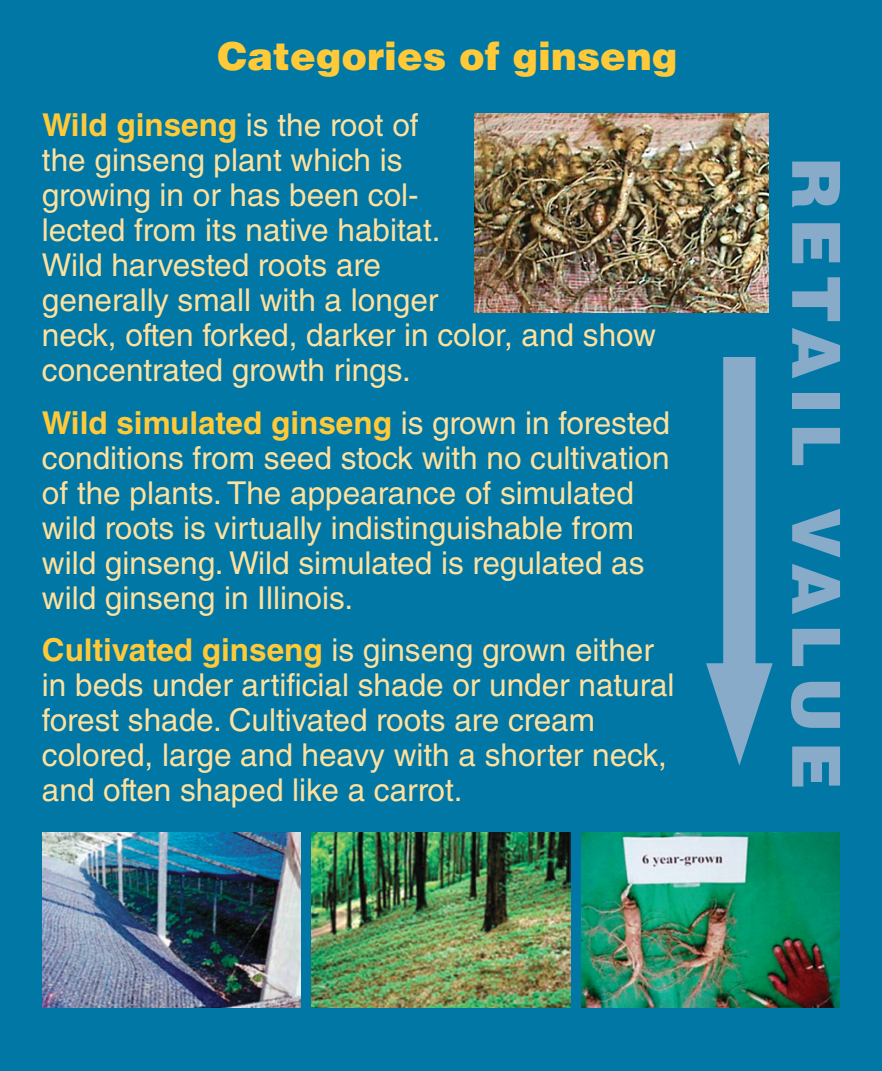
<style>
.page{position:relative;width:882px;height:1071px;background:#0077a5}
.page>*{position:absolute;margin:0;border:0;box-sizing:border-box;transform-origin:0 0}
.t1{font:900 66.5px "Helvetica LT Std";letter-spacing:.135em;color:#88abc9}
.t2{font:900 38.5px "Helvetica LT Std";color:#ffc938}
.t3{font:31.5px/35px "Helvetica LT Std";color:#ffe19d}
.s1{font-weight:700;color:#ffc938}
</style>
<div class="page">
<img style="left:474px;top:114px;width:295px;height:198px">
<img style="left:42px;top:832px;width:259px;height:176px">
<img style="left:312px;top:832px;width:258px;height:176px">
<img style="left:581px;top:832px;width:259px;height:176px">
<svg style="left:706px;top:357px;width:67px;height:409px"></svg>
<p class="t2" style="left:217px;top:42px;width:461px">Categories of ginseng</p>
<p class="t3" style="left:42px;top:111px;width:615px"><span class="s1">Wild ginseng</span> is the root of<br>the ginseng plant which is<br>growing in or has been col-<br>lected from its native habitat.<br>Wild harvested roots are<br>generally small with a longer<br>neck, often forked, darker in color, and show concentrated growth rings.</p>
<p class="t3" style="left:42px;top:408px;width:630px"><span class="s1">Wild simulated ginseng</span> is grown in forested conditions from seed stock with no cultivation of the plants. The appearance of simulated wild roots is virtually indistinguishable from wild ginseng. Wild simulated is regulated as wild ginseng in Illinois.</p>
<p class="t3" style="left:42px;top:636px;width:634px"><span class="s1">Cultivated ginseng</span> is ginseng grown either in beds under artificial shade or under natural forest shade. Cultivated roots are cream colored, large and heavy with a shorter neck, and often shaped like a carrot.</p>
<h1 class="t1" style="left:840px;top:158px;width:634px;rotate:90deg">RETAIL VALUE</h1>
</div>
